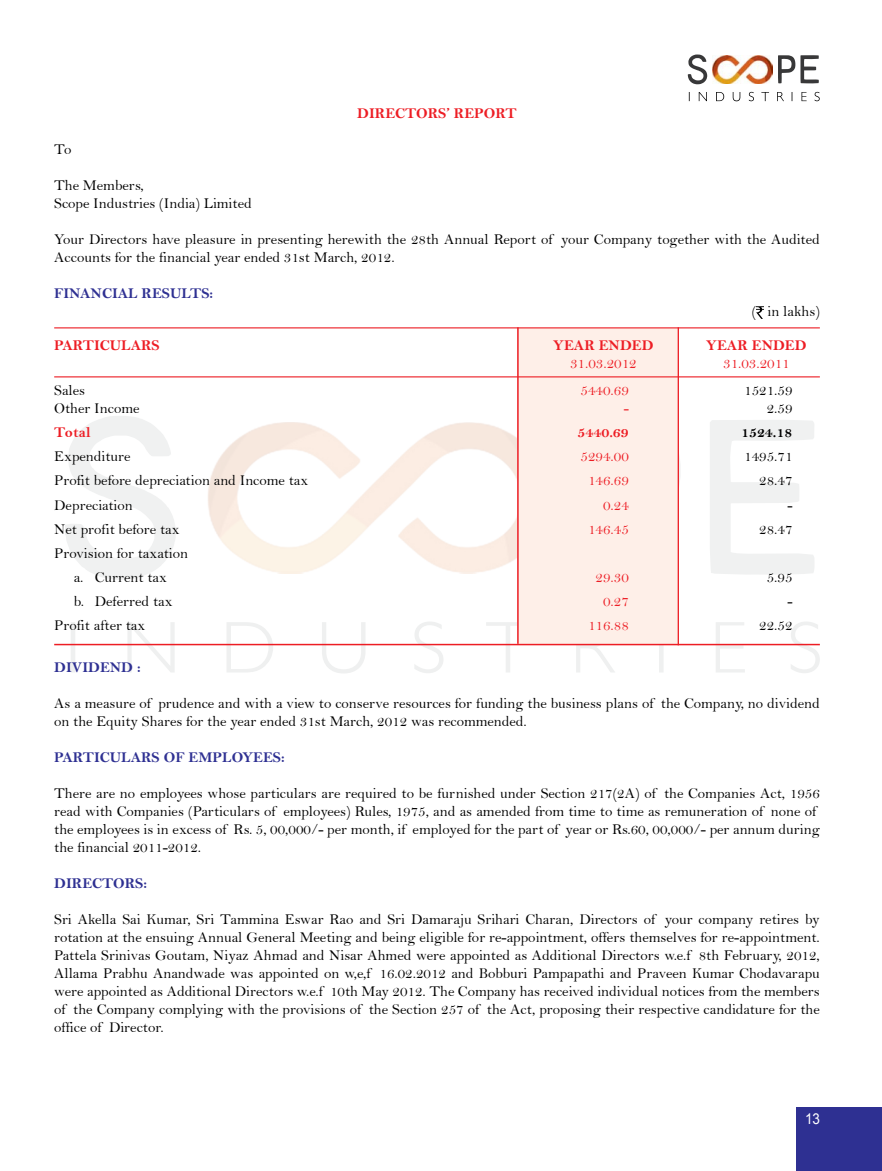
<style>
.page{position:relative;width:882px;height:1171px;background:#fff}
.page>*{position:absolute;margin:0;border:0;box-sizing:border-box;transform-origin:0 0}
.t1{font:15px/18px "Bell";color:#000}
.t2{font:15px "Bell";color:#ed1d24}
.t3{font:15px "Bell MT Bold";color:#2e3092}
.t4{font:15px "Bell MT Bold";color:#ed1d24}
.t5{font:15px "Bell MT Bold";color:#000}
.t6{font:15px "Arial";color:#fff;scale:.9 1}
</style>
<div class="page">
<svg style="left:65px;top:416px;width:111px;height:164px"></svg>
<svg style="left:710px;top:420px;width:104px;height:154px"></svg>
<img style="left:208px;top:422px;width:309px;height:151px">
<svg style="left:71px;top:622px;width:749px;height:51px"></svg>
<svg style="left:688px;top:54px;width:19px;height:30px"></svg>
<svg style="left:778px;top:55px;width:41px;height:28px"></svg>
<img style="left:712px;top:56px;width:60px;height:27px">
<svg style="left:689px;top:92px;width:130px;height:9px"></svg>
<div style="left:796px;top:1107px;width:86px;height:63px;background:#2e3092"></div>
<div style="left:517px;top:328px;width:160px;height:316px;background:#feefe8"></div>
<svg style="left:756px;top:306px;width:8px;height:13px"></svg>
<hr style="left:54px;top:327px;width:766px;height:1px;background:#ed1d24">
<hr style="left:54px;top:376px;width:766px;height:1px;background:#ed1d24">
<hr style="left:54px;top:643px;width:766px;height:2px;background:#ed1d24">
<hr style="left:677px;top:327px;width:2px;height:318px;background:#ed1d24">
<hr style="left:517px;top:327px;width:1px;height:316px;background:#ed1d24">
<p class="t4" style="left:357px;top:104px;width:161px">DIRECTORS’ REPORT</p>
<p class="t1" style="left:54px;top:140px;width:19px">To</p>
<p class="t1" style="left:54px;top:176px;width:199px">The Members,<br>Scope Industries (India) Limited</p>
<p class="t1" style="left:54px;top:230px;width:767px">Your Directors have pleasure in presenting herewith the 28th Annual Report of your Company together with the Audited<br>Accounts for the financial year ended 31st March, 2012.</p>
<p class="t3" style="left:54px;top:284px;width:160px">FINANCIAL RESULTS:</p>
<p class="t1" style="left:751px;top:302px;width:70px">( in lakhs)</p>
<p class="t4" style="left:54px;top:337px;width:107px">PARTICULARS</p>
<p class="t4" style="left:553px;top:337px;width:102px">YEAR ENDED</p>
<p class="t4" style="left:706px;top:337px;width:102px">YEAR ENDED</p>
<p class="t2" style="left:570px;top:355px;width:68px">31.03.2012</p>
<p class="t2" style="left:723px;top:355px;width:68px">31.03.2011</p>
<p class="t1" style="left:54px;top:381px;width:32px">Sales</p>
<p class="t2" style="left:580px;top:382px;width:50px">5440.69</p>
<p class="t1" style="left:744px;top:381px;width:50px">1521.59</p>
<p class="t1" style="left:54px;top:399px;width:87px">Other Income</p>
<p class="t2" style="left:624px;top:400px;width:7px">-</p>
<p class="t1" style="left:766px;top:399px;width:27px">2.59</p>
<p class="t4" style="left:54px;top:424px;width:38px">Total</p>
<p class="t4" style="left:577px;top:424px;width:53px">5440.69</p>
<p class="t5" style="left:741px;top:424px;width:53px">1524.18</p>
<p class="t1" style="left:54px;top:447px;width:78px">Expenditure</p>
<p class="t2" style="left:580px;top:448px;width:50px">5294.00</p>
<p class="t1" style="left:744px;top:447px;width:50px">1495.71</p>
<p class="t1" style="left:54px;top:471px;width:256px">Profit before depreciation and Income tax</p>
<p class="t2" style="left:588px;top:472px;width:42px">146.69</p>
<p class="t1" style="left:759px;top:471px;width:35px">28.47</p>
<p class="t1" style="left:54px;top:495px;width:80px">Depreciation</p>
<p class="t2" style="left:603px;top:496px;width:27px">0.24</p>
<p class="t1" style="left:787px;top:495px;width:7px">-</p>
<p class="t1" style="left:54px;top:519px;width:127px">Net profit before tax</p>
<p class="t2" style="left:588px;top:520px;width:42px">146.45</p>
<p class="t1" style="left:759px;top:519px;width:35px">28.47</p>
<p class="t1" style="left:54px;top:540px;width:135px;line-height:24px;text-align:center">Provision for taxation a. Current tax</p>
<p class="t2" style="left:595px;top:568px;width:35px">29.30</p>
<p class="t1" style="left:766px;top:567px;width:27px">5.95</p>
<p class="t1" style="left:74px;top:591px;width:101px">b. Deferred tax</p>
<p class="t2" style="left:603px;top:592px;width:27px">0.27</p>
<p class="t1" style="left:787px;top:591px;width:7px">-</p>
<p class="t1" style="left:54px;top:615px;width:93px">Profit after tax</p>
<p class="t2" style="left:588px;top:616px;width:42px">116.88</p>
<p class="t1" style="left:759px;top:615px;width:35px">22.52</p>
<p class="t3" style="left:54px;top:658px;width:88px">DIVIDEND :</p>
<p class="t1" style="left:54px;top:693px;width:767px">As a measure of prudence and with a view to conserve resources for funding the business plans of the Company, no dividend on the Equity Shares for the year ended 31st March, 2012 was recommended.</p>
<p class="t3" style="left:54px;top:748px;width:232px">PARTICULARS OF EMPLOYEES:</p>
<p class="t1" style="left:54px;top:783px;width:767px">There are no employees whose particulars are required to be furnished under Section 217(2A) of the Companies Act, 1956 read with Companies (Particulars of employees) Rules, 1975, and as amended from time to time as remuneration of none of the employees is in excess of Rs. 5, 00,000/- per month, if employed for the part of year or Rs.60, 00,000/- per annum during the financial 2011-2012.</p>
<p class="t3" style="left:54px;top:874px;width:94px">DIRECTORS:</p>
<p class="t1" style="left:54px;top:909px;width:767px;text-align:justify">Sri Akella Sai Kumar, Sri Tammina Eswar Rao and Sri Damaraju Srihari Charan, Directors of your company retires by rotation at the ensuing Annual General Meeting and being eligible for re-appointment, offers themselves for re-appointment.<br>Pattela Srinivas Goutam, Niyaz Ahmad and Nisar Ahmed were appointed as Additional Directors w.e.f 8th February, 2012, Allama Prabhu Anandwade was appointed on w,e,f 16.02.2012 and Bobburi Pampapathi and Praveen Kumar Chodavarapu were appointed as Additional Directors w.e.f 10th May 2012. The Company has received individual notices from the members of the Company complying with the provisions of the Section 257 of the Act, proposing their respective candidature for the office of Director.</p>
<p class="t6" style="left:805px;top:1109px;width:18px">13</p>
</div>
